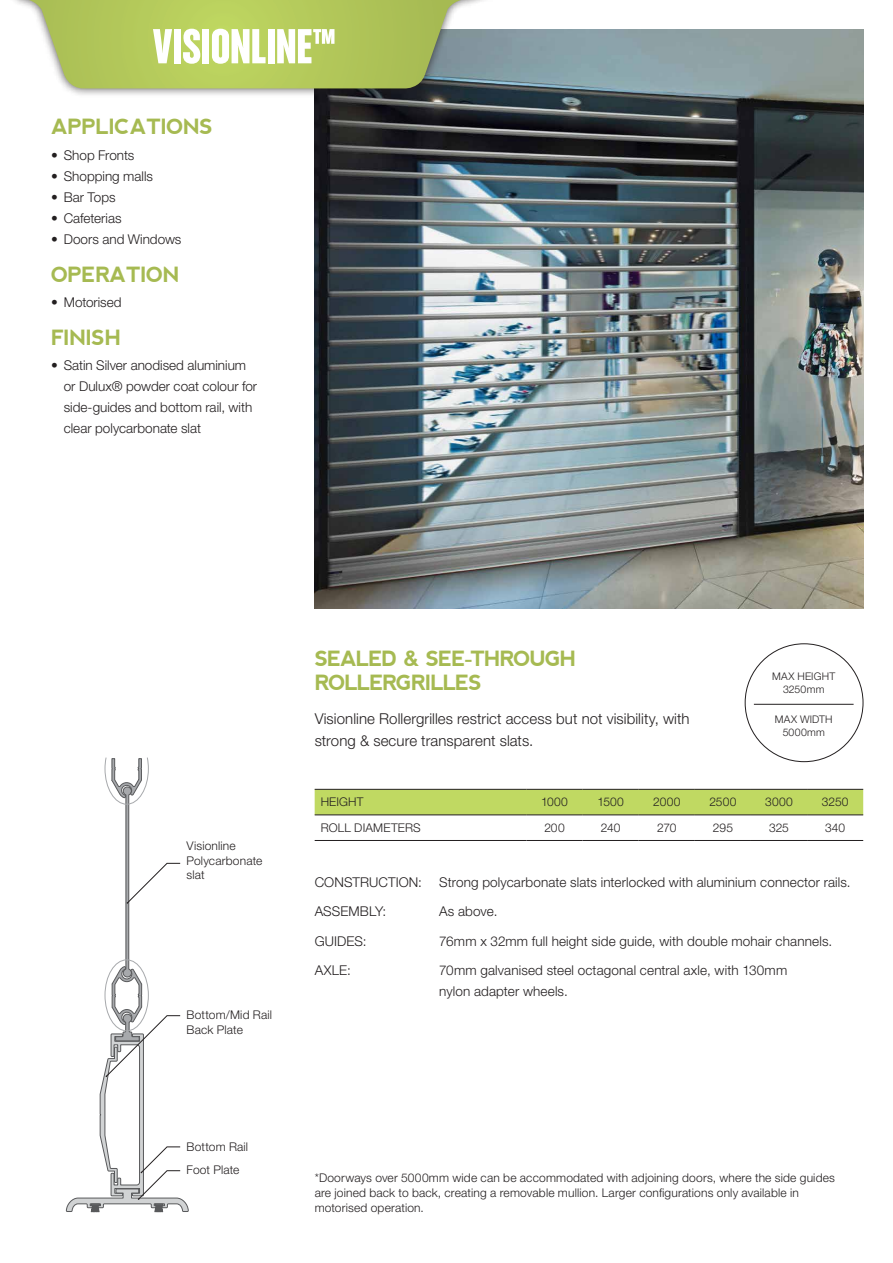
<style>
.page{position:relative;width:893px;height:1263px;background:#fff}
.page>*{position:absolute;margin:0;border:0;box-sizing:border-box;transform-origin:0 0}
.t1{font:52.5px "Chalet Comprime Hong Kong Sixty";letter-spacing:-.01em;color:#fff}
.t2{font:700 21px/24px "nevis";letter-spacing:-.035em;color:#a6ba52}
.t3{font:300 15px/22.5px "Helvetica Neue LT Std";letter-spacing:.005em;color:#231f20}
.t4{font:300 13.5px/21px "Helvetica Neue LT Std";letter-spacing:.005em;color:#231f20}
.t5{font:300 12px/14.4px "Helvetica Neue LT Std";letter-spacing:.015em;color:#231f20}
.t6{font:300 10.5px/12.6px "Helvetica Neue LT Std";letter-spacing:.02em;color:#231f20;text-align:center}
</style>
<div class="page">
<img style="left:315px;top:30px;width:548px;height:578px">
<div style="left:0;top:0;width:518px;height:98px;background:#231f20;opacity:.75"></div>
<svg style="left:29px;top:0;width:432px;height:88px;background:#b4c867"></svg>
<div style="left:315px;top:790px;width:548px;height:25px;background:#c0d962"></div>
<hr style="left:315px;top:789px;width:211px;height:1px;background:#231f20">
<hr style="left:526px;top:789px;width:57px;height:1px;background:#231f20">
<hr style="left:583px;top:789px;width:56px;height:1px;background:#231f20">
<hr style="left:639px;top:789px;width:56px;height:1px;background:#231f20">
<hr style="left:695px;top:789px;width:56px;height:1px;background:#231f20">
<hr style="left:751px;top:789px;width:56px;height:1px;background:#231f20">
<hr style="left:807px;top:789px;width:56px;height:1px;background:#231f20">
<hr style="left:315px;top:815px;width:211px;height:1px;background:#231f20">
<hr style="left:526px;top:815px;width:57px;height:1px;background:#231f20">
<hr style="left:583px;top:815px;width:56px;height:1px;background:#231f20">
<hr style="left:639px;top:815px;width:56px;height:1px;background:#231f20">
<hr style="left:695px;top:815px;width:56px;height:1px;background:#231f20">
<hr style="left:751px;top:815px;width:56px;height:1px;background:#231f20">
<hr style="left:807px;top:815px;width:56px;height:1px;background:#231f20">
<hr style="left:315px;top:840px;width:211px;height:1px;background:#231f20">
<hr style="left:526px;top:840px;width:57px;height:1px;background:#231f20">
<hr style="left:583px;top:840px;width:56px;height:1px;background:#231f20">
<hr style="left:639px;top:840px;width:56px;height:1px;background:#231f20">
<hr style="left:695px;top:840px;width:56px;height:1px;background:#231f20">
<hr style="left:751px;top:840px;width:56px;height:1px;background:#231f20">
<hr style="left:807px;top:840px;width:56px;height:1px;background:#231f20">
<hr style="left:754px;top:704px;width:100px;height:1px;background:#231f20">
<svg style="left:66px;top:757px;width:123px;height:456px"></svg>
<h1 class="t1" style="left:153px;top:15px;width:185px">VISIONLINE™</h1>
<h2 class="t2" style="left:51px;top:115px;width:163px">APPLICATIONS</h2>
<p class="t4" style="left:51px;top:144px;width:85px">• Shop Fronts</p>
<p class="t4" style="left:51px;top:165px;width:103px">• Shopping malls</p>
<p class="t4" style="left:51px;top:186px;width:66px">• Bar Tops</p>
<p class="t4" style="left:51px;top:207px;width:72px">• Cafeterias</p>
<p class="t4" style="left:51px;top:228px;width:132px">• Doors and Windows</p>
<h2 class="t2" style="left:51px;top:262px;width:130px">OPERATION</h2>
<p class="t4" style="left:51px;top:291px;width:72px">• Motorised</p>
<h2 class="t2" style="left:51px;top:325px;width:72px">FINISH</h2>
<p class="t4" style="left:64px;top:355px;width:195px;text-indent:-13px">• Satin Silver anodised aluminium or Dulux® powder coat colour for side-guides and bottom rail, with clear polycarbonate slat</p>
<p class="t5" style="left:187px;top:839px;width:77px">Visionline<br>Polycarbonate slat</p>
<p class="t5" style="left:187px;top:1008px;width:87px">Bottom/Mid Rail<br>Back Plate</p>
<h2 class="t2" style="left:315px;top:646px;width:263px">SEALED &amp; SEE-THROUGH<br>ROLLERGRILLES</h2>
<p class="t3" style="left:315px;top:707px;width:376px">Visionline Rollergrilles restrict access but not visibility, with strong &amp; secure transparent slats.</p>
<p class="t6" style="left:772px;top:670px;width:64px">MAX HEIGHT<br>3250mm</p>
<p class="t6" style="left:775px;top:713px;width:59px">MAX WIDTH<br>5000mm</p>
<p class="t5" style="left:321px;top:795px;width:44px">HEIGHT</p>
<p class="t5" style="left:541px;top:795px;width:28px">1000</p>
<p class="t5" style="left:597px;top:795px;width:28px">1500</p>
<p class="t5" style="left:653px;top:795px;width:29px">2000</p>
<p class="t5" style="left:709px;top:795px;width:28px">2500</p>
<p class="t5" style="left:765px;top:795px;width:29px">3000</p>
<p class="t5" style="left:822px;top:795px;width:28px">3250</p>
<p class="t5" style="left:321px;top:820px;width:102px">ROLL DIAMETERS</p>
<p class="t5" style="left:544px;top:820px;width:22px">200</p>
<p class="t5" style="left:601px;top:820px;width:21px">240</p>
<p class="t5" style="left:657px;top:820px;width:21px">270</p>
<p class="t5" style="left:713px;top:820px;width:22px">295</p>
<p class="t5" style="left:769px;top:820px;width:21px">325</p>
<p class="t5" style="left:825px;top:820px;width:22px">340</p>
<p class="t4" style="left:315px;top:871px;width:109px">CONSTRUCTION:</p>
<p class="t4" style="left:439px;top:871px;width:413px">Strong polycarbonate slats interlocked with aluminium connector rails.</p>
<p class="t4" style="left:315px;top:900px;width:73px">ASSEMBLY:</p>
<p class="t4" style="left:439px;top:900px;width:60px">As above.</p>
<p class="t4" style="left:315px;top:930px;width:53px">GUIDES:</p>
<p class="t4" style="left:439px;top:930px;width:394px">76mm x 32mm full height side guide, with double mohair channels.</p>
<p class="t4" style="left:315px;top:959px;width:38px">AXLE:</p>
<p class="t4" style="left:439px;top:959px;width:350px">70mm galvanised steel octagonal central axle, with 130mm nylon adapter wheels.</p>
<p class="t5" style="left:187px;top:1134px;width:63px;line-height:23.9px">Bottom Rail<br>Foot Plate</p>
<p class="t5" style="left:315px;top:1170px;width:522px;line-height:15px">*Doorways over 5000mm wide can be accommodated with adjoining doors, where the side guides are joined back to back, creating a removable mullion. Larger configurations only available in motorised operation.</p>
</div>
